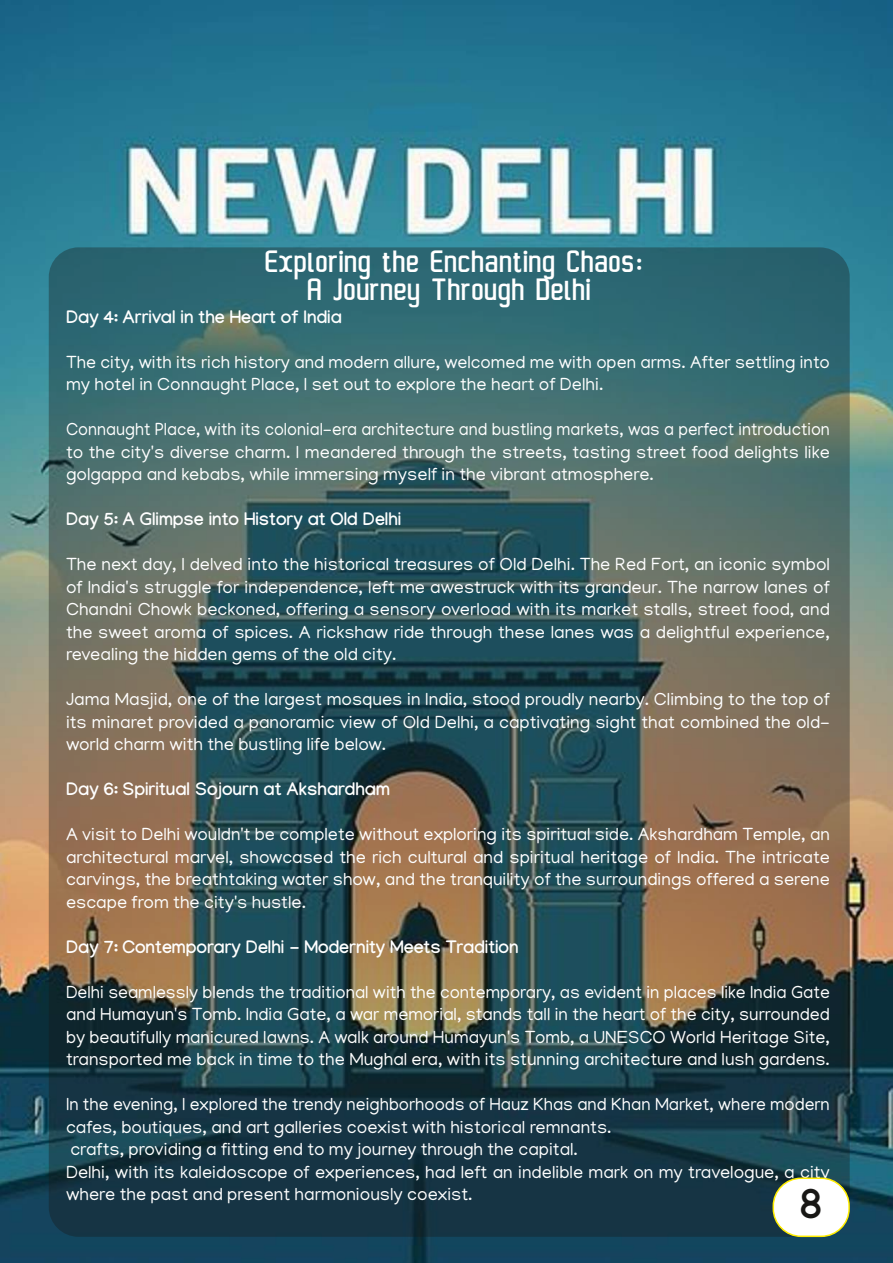
<style>
.page{position:relative;width:893px;height:1263px;background:#fff}
.page>*{position:absolute;margin:0;border:0;box-sizing:border-box;transform-origin:0 0}
.t1{font:700 43.5px "Manjari";color:#181715}
.t2{font:34.5px/28.5px "Uroob";letter-spacing:.03em;color:#fff;text-align:center}
.t3{font:18px/22.5px "Manjari";color:#fff;text-align:justify}
.t4{font:18px/22.5px "Manjari";color:#fff;text-align:justify;scale:.94 1}
.t5{font:700 18px "Manjari";color:#fff}
</style>
<div class="page">
<img style="left:0;top:0;width:892px;height:1263px">
<div style="left:49px;top:247px;width:801px;height:990px;background:#181715;border-radius:30px;opacity:.35"></div>
<div style="left:773px;top:1178px;width:76px;height:58px;background:#fff;border-radius:28px"></div>
<div style="left:772px;top:1177px;width:78px;height:60px;border:2px solid #ffed00;border-radius:28px"></div>
<h2 class="t2" style="left:264px;top:253px;width:379px">Exploring the Enchanting Chaos:<br>A Journey Through Delhi</h2>
<p class="t5" style="left:66px;top:310px;width:277px">Day 4: Arrival in the Heart of India</p>
<p class="t3" style="left:66px;top:353px;width:765px">The city, with its rich history and modern allure, welcomed me with open arms. After settling into my hotel in Connaught Place, I set out to explore the heart of Delhi.</p>
<p class="t4" style="left:66px;top:421px;width:814px">Connaught Place, with its colonial-era architecture and bustling markets, was a perfect introduction to the city's diverse charm. I meandered through the streets, tasting street food delights like golgappa and kebabs, while immersing myself in the vibrant atmosphere.</p>
<p class="t5" style="left:66px;top:512px;width:337px">Day 5: A Glimpse into History at Old Delhi</p>
<p class="t3" style="left:66px;top:556px;width:765px">The next day, I delved into the historical treasures of Old Delhi. The Red Fort, an iconic symbol of India's struggle for independence, left me awestruck with its grandeur. The narrow lanes of Chandni Chowk beckoned, offering a sensory overload with its market stalls, street food, and the sweet aroma of spices. A rickshaw ride through these lanes was a delightful experience, revealing the hidden gems of the old city.</p>
<p class="t3" style="left:66px;top:691px;width:765px">Jama Masjid, one of the largest mosques in India, stood proudly nearby. Climbing to the top of its minaret provided a panoramic view of Old Delhi, a captivating sight that combined the old&shy;world charm with the bustling life below.</p>
<p class="t5" style="left:66px;top:782px;width:326px">Day 6: Spiritual Sojourn at Akshardham</p>
<p class="t3" style="left:66px;top:826px;width:765px">A visit to Delhi wouldn't be complete without exploring its spiritual side. Akshardham Temple, an architectural marvel, showcased the rich cultural and spiritual heritage of India. The intricate carvings, the breathtaking water show, and the tranquility of the surroundings offered a serene escape from the city's hustle.</p>
<p class="t5" style="left:66px;top:940px;width:454px">Day 7: Contemporary Delhi - Modernity Meets Tradition</p>
<p class="t3" style="left:66px;top:983px;width:765px">Delhi seamlessly blends the traditional with the contemporary, as evident in places like India Gate and Humayun's Tomb. India Gate, a war memorial, stands tall in the heart of the city, surrounded by beautifully manicured lawns. A walk around Humayun's Tomb, a UNESCO World Heritage Site, transported me back in time to the Mughal era, with its stunning architecture and lush gardens.</p>
<p class="t3" style="left:66px;top:1096px;width:765px;text-align:left">In the evening, I explored the trendy neighborhoods of Hauz Khas and Khan Market, where modern cafes, boutiques, and art galleries coexist with historical remnants.<br>crafts, providing a fitting end to my journey through the capital.<br>Delhi, with its kaleidoscope of experiences, had left an indelible mark on my travelogue, a city where the past and present harmoniously coexist.</p>
<h1 class="t1" style="left:798px;top:1186px;width:27px">8</h1>
</div>
